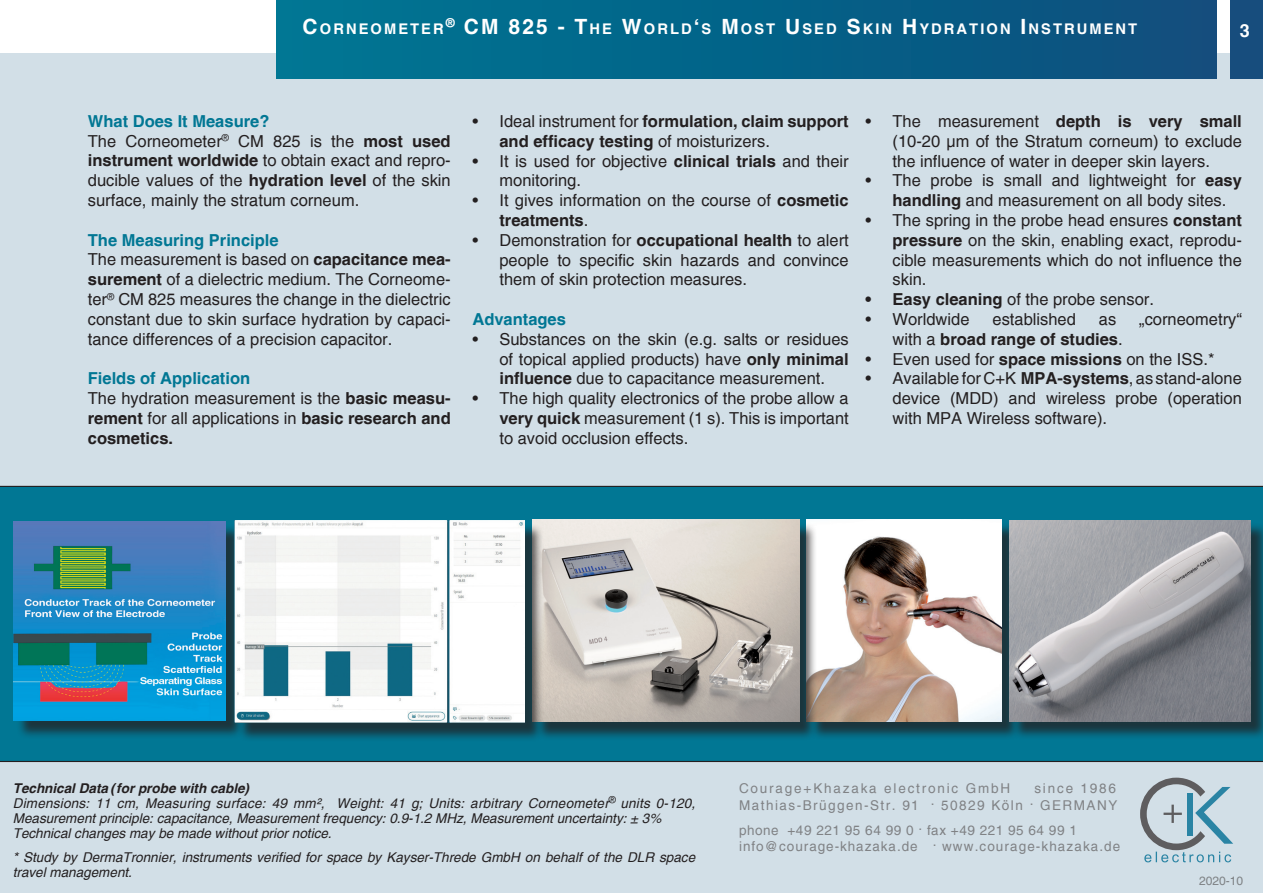
<style>
.page{position:relative;width:1263px;height:893px;background:#fff}
.page>*{position:absolute;margin:0;border:0;box-sizing:border-box;transform-origin:0 0}
.t1{font:700 18px "Helvetica";color:#fff}
.t2{font:16.5px/19.8px "Helvetica";color:#231f20}
.t3{font:700 16.5px/19.8px "Helvetica";color:#231f20}
.t4{font:700 16.5px "Helvetica";color:#017794}
.t5{font:700 14.7px "Helvetica";letter-spacing:.14em;color:#fff}
.t6{font:italic 13.5px/15px "Helvetica";color:#231f20}
.t7{font:13.5px/16.2px "Helvetica";letter-spacing:.07em;color:#808285}
.t8{font:13.5px/16.2px "Helvetica";letter-spacing:.11em;color:#808285;text-align:right}
.t9{font:13.5px "Helvetica";letter-spacing:.135em;color:#808285}
.t10{font:12px "Helvetica";color:#7d8184}
.s1{font-size:21px}
.s2{font-weight:700;color:#017794}
.s3{font-weight:700}
.s4{font-weight:400}
</style>
<div class="page">
<div style="left:0;top:53px;width:1263px;height:840px;background:#d2dfe7"></div>
<div style="left:276px;top:0;width:940px;height:79px;background:linear-gradient(to right,#007794,#0e4e7d)"></div>
<div style="left:1230px;top:0;width:33px;height:79px;background:#174d7d"></div>
<div style="left:0;top:486px;width:1263px;height:276px;background:#017794"></div>
<svg style="left:1140px;top:778px;width:93px;height:84px"></svg>
<div style="left:809px;top:522px;width:212px;height:218px;background:#231f20;opacity:.75"></div>
<img style="left:807px;top:520px;width:195px;height:201px">
<div style="left:16px;top:524px;width:228px;height:215px;background:#231f20;opacity:.75"></div>
<img style="left:14px;top:522px;width:212px;height:199px">
<div style="left:1011px;top:522px;width:252px;height:218px;background:#231f20;opacity:.75"></div>
<img style="left:1009px;top:520px;width:242px;height:201px">
<div style="left:535px;top:522px;width:282px;height:218px;background:#231f20;opacity:.75"></div>
<img style="left:533px;top:520px;width:266px;height:202px">
<div style="left:237px;top:523px;width:306px;height:219px;background:#231f20;opacity:.75"></div>
<img style="left:234px;top:521px;width:291px;height:202px">
<p class="t5" style="left:303px;top:20px;width:836px"><span class="s1">C</span>ORNEOMETER<sup>®</sup> <span class="s1">CM 825 - T</span>HE <span class="s1">W</span>ORLD<span class="s1">‘</span>S <span class="s1">M</span> OST <span class="s1">U</span>SED <span class="s1">S</span>KIN <span class="s1">H</span> YDRATION <span class="s1">I</span>NSTRUMENT</p>
<p class="t1" style="left:1240px;top:19px;width:12px">3</p>
<p class="t2" style="left:88px;top:111px;width:364px"><span class="s2">What Does It Measure?<br></span>The Corneometer<sup>®</sup> CM 825 is the <span class="s3">most used instrument worldwide</span> to obtain exact and repro&shy;ducible values of the <span class="s3">hydration level</span> of the skin surface, mainly the stratum corneum.</p>
<p class="t2" style="left:88px;top:230px;width:364px"><span class="s2">The Measuring Principle<br></span>The measurement is based on <span class="s3">capacitance mea&shy;surement</span> of a dielectric medium. The Corneome&shy;ter<sup>®</sup> CM 825 measures the change in the dielectric constant due to skin surface hydration by capaci&shy;tance differences of a precision capacitor.</p>
<p class="t2" style="left:88px;top:369px;width:364px"><span class="s2">Fields of Application<br></span>The hydration measurement is the <span class="s3">basic measu&shy;rement</span> for all applications in <span class="s3">basic research and cosmetics.</span></p>
<p class="t3" style="left:499px;top:111px;width:351px;text-indent:-27px"><span class="s4">• Ideal instrument for</span> formulation, claim support and efficacy testing <span class="s4">of moisturizers.</span></p>
<p class="t2" style="left:499px;top:151px;width:351px;text-indent:-27px">• It is used for objective <span class="s3">clinical trials</span> and their monitoring.</p>
<p class="t2" style="left:499px;top:191px;width:351px;text-indent:-27px">• It gives information on the course of <span class="s3">cosmetic treatments</span>.</p>
<p class="t2" style="left:499px;top:230px;width:351px;text-align:justify;text-indent:-27px">• Demonstration for <span class="s3">occupational health</span> to alert people to specific skin hazards and convince them of skin protection measures.</p>
<p class="t4" style="left:472px;top:309px;width:95px">Advantages</p>
<p class="t2" style="left:499px;top:329px;width:351px;text-align:justify;text-indent:-27px">• Substances on the skin (e.g. salts or residues of topical applied products) have <span class="s3">only minimal influence</span> due to capacitance measurement.</p>
<p class="t2" style="left:499px;top:389px;width:351px;text-align:justify;text-indent:-27px">• The high quality electronics of the probe allow a <span class="s3">very quick</span> measurement (1 s). This is important to avoid occlusion effects.</p>
<p class="t2" style="left:892px;top:111px;width:351px;text-align:justify;text-indent:-27px">• The measurement <span class="s3">depth is very small </span>(10-20 µm of the Stratum corneum) to exclude the influence of water in deeper skin layers.</p>
<p class="t2" style="left:892px;top:171px;width:351px;text-indent:-27px">• The probe is small and lightweight for <span class="s3">easy handling</span> and measurement on all body sites.</p>
<p class="t2" style="left:892px;top:210px;width:351px;text-align:justify;text-indent:-27px">• The spring in the probe head ensures <span class="s3">constant pressure</span> on the skin, enabling exact, reprodu&shy;cible measurements which do not influence the skin.</p>
<p class="t2" style="left:865px;top:290px;width:290px"><span class="s3">• Easy cleaning</span> of the probe sensor.</p>
<p class="t2" style="left:865px;top:309px;width:106px">• Worldwide</p>
<p class="t2" style="left:992px;top:309px;width:85px">established</p>
<p class="t2" style="left:1099px;top:309px;width:19px">as</p>
<p class="t2" style="left:1139px;top:309px;width:104px">„corneometry“</p>
<p class="t3" style="left:892px;top:329px;width:232px"><span class="s4">with a</span> broad range of studies<span class="s4">.</span></p>
<p class="t2" style="left:865px;top:349px;width:350px">• Even used for <span class="s3">space missions</span> on the ISS.*</p>
<p class="t2" style="left:892px;top:369px;width:351px;text-align:justify;text-indent:-27px">• Available for C+K <span class="s3">MPA-systems</span>, as stand-alone device (MDD) and wireless probe (operation with MPA Wireless software).</p>
<p class="t6" style="left:13px;top:781px;width:684px"><span class="s3">Technical Data (for probe with cable)<br></span>Dimensions: 11 cm, Measuring surface: 49 mm², Weight: 41 g; Units: arbitrary Corneometer<sup>®</sup> units 0-120, Measurement principle: capacitance, Measurement frequency: 0.9-1.2 MHz, Measurement uncertainty: ± 3% Technical changes may be made without prior notice.</p>
<p class="t6" style="left:13px;top:850px;width:684px">* Study by DermaTronnier, instruments verified for space by Kayser-Threde GmbH on behalf of the DLR space travel management.</p>
<p class="t9" style="left:739px;top:781px;width:273px">Courage+Khazaka electronic GmbH</p>
<p class="t8" style="left:739px;top:781px;width:380px">since 1986<br>Mathias-Brüggen-Str. 91 . 50829 Köln . GERMANY</p>
<p class="t7" style="left:739px;top:822px;width:383px">phone +49 221 95 64 99 0 . fax +49 221 95 64 99 1 info@courage-khazaka.de . www.courage-khazaka.de</p>
<p class="t10" style="left:1199px;top:873px;width:46px">2020-10</p>
</div>
